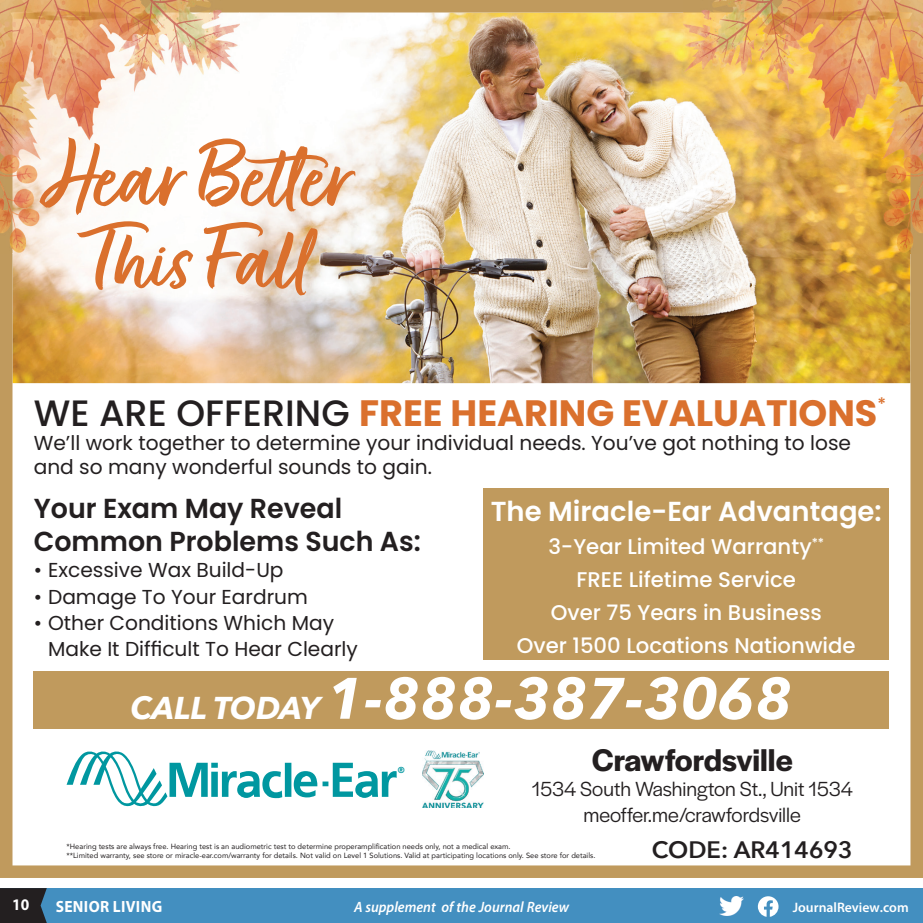
<style>
.page{position:relative;width:923px;height:923px;background:#fff}
.page>*{position:absolute;margin:0;border:0;box-sizing:border-box;transform-origin:0 0}
.t1{font:105.75px/82.5px "Fave Script Bold Pro";color:#da702d;text-align:center}
.t2{font:italic 700 57.75px "Avenir Next";color:#fff}
.t3{font:700 36.62px "Poppins";color:#da702d}
.t4{font:600 32.5px "Halyard Display";letter-spacing:-.005em;color:#231f20}
.t5{font:600 27.5px/33px "Poppins";color:#231f20}
.t6{font:600 27.5px "Poppins";color:#fff}
.t7{font:600 23.75px "Avenir Next";color:#231f20}
.t8{font:500 21.25px/33px "Poppins";color:#fff;text-align:center}
.t9{font:21.25px/25.5px "Halyard Display";color:#231f20;text-align:center}
.t10{font:20.12px/24.2px "Poppins";color:#231f20}
.t11{font:700 16.25px "Myriad Pro";letter-spacing:.02em;color:#fff;scale:.95 1}
.t12{font:italic 600 15px "Myriad Pro";color:#fff;scale:.95 1}
.t13{font:600 13.75px "Myriad Pro";color:#fff}
.t14{font:800 8.62px "Avenir";color:#0097a0}
.t15{font:7.5px/9px "Avenir";color:#231f20}
.s1{font-weight:500;color:#231f20}
.s2{font-size:31.5px}
</style>
<div class="page">
<div style="left:0;top:888px;width:922px;height:34px;background:#438fc0"></div>
<svg style="left:0;top:888px;width:47px;height:34px;background:#25272b"></svg>
<svg style="left:757px;top:896px;width:21px;height:20px"></svg>
<img style="left:719px;top:896px;width:24px;height:19px">
<img style="left:0;top:0;width:922px;height:878px">
<img style="left:683px;top:0;width:239px;height:253px">
<img style="left:0;top:0;width:240px;height:253px">
<div style="left:483px;top:488px;width:406px;height:171px;background:#c09a5d"></div>
<svg style="left:67px;top:750px;width:329px;height:57px"></svg>
<img style="left:422px;top:750px;width:61px;height:57px">
<div style="left:34px;top:671px;width:855px;height:57px;background:#c09a5d"></div>
<h1 class="t1" style="left:48px;top:136px;width:307px">Hear Better<br>This Fall</h1>
<h3 class="t3" style="left:34px;top:392px;width:853px"><span class="s1">WE ARE OFFERING</span> FREE HEARING EVALUATIONS<sup>*</sup></h3>
<h3 class="t10" style="left:34px;top:431px;width:818px">We’ll work together to determine your individual needs. You’ve got nothing to lose and so many wonderful sounds to gain.</h3>
<h3 class="t5" style="left:34px;top:491px;width:389px">Your Exam May Reveal<br>Common Problems Such As:</h3>
<h3 class="t10" style="left:34px;top:558px;width:251px">• Excessive Wax Build-Up</h3>
<h3 class="t10" style="left:34px;top:584px;width:276px">• Damage To Your Eardrum</h3>
<h3 class="t10" style="left:48px;top:609px;width:311px;line-height:26.5px;text-indent:-14px">• Other Conditions Which May<br>Make It Difficult To Hear Clearly</h3>
<h3 class="t6" style="left:490px;top:495px;width:392px">The Miracle-Ear Advantage:</h3>
<h3 class="t8" style="left:517px;top:530px;width:340px">3-Year Limited Warranty<sup>**<br></sup>FREE Lifetime Service<br>Over 75 Years in Business<br>Over 1500 Locations Nationwide</h3>
<h2 class="t2" style="left:130px;top:648px;width:663px"><span class="s2">CALL TODAY</span> 1-888-387-3068</h2>
<h3 class="t4" style="left:592px;top:736px;width:202px">Crawfordsville</h3>
<h3 class="t9" style="left:532px;top:775px;width:322px">1534 South Washington St., Unit 1534 meoffer.me/crawfordsville</h3>
<h3 class="t7" style="left:651px;top:829px;width:202px">CODE: AR414693</h3>
<p class="t14" style="left:398px;top:763px;width:8px">®</p>
<p class="t15" style="left:67px;top:841px;width:530px">*Hearing tests are always free. Hearing test is an audiometric test to determine properamplification needs only, not a medical exam.<br>**Limited warranty, see store or miracle-ear.com/warranty for details. Not valid on Level 1 Solutions. Valid at participating locations only. See store for details.</p>
<h3 class="t11" style="left:12px;top:894px;width:20px">10</h3>
<h3 class="t11" style="left:56px;top:895px;width:113px">SENIOR LIVING</h3>
<h3 class="t12" style="left:354px;top:897px;width:228px">A supplement of the Journal Review</h3>
<h3 class="t13" style="left:792px;top:898px;width:117px">JournalReview.com</h3>
</div>
